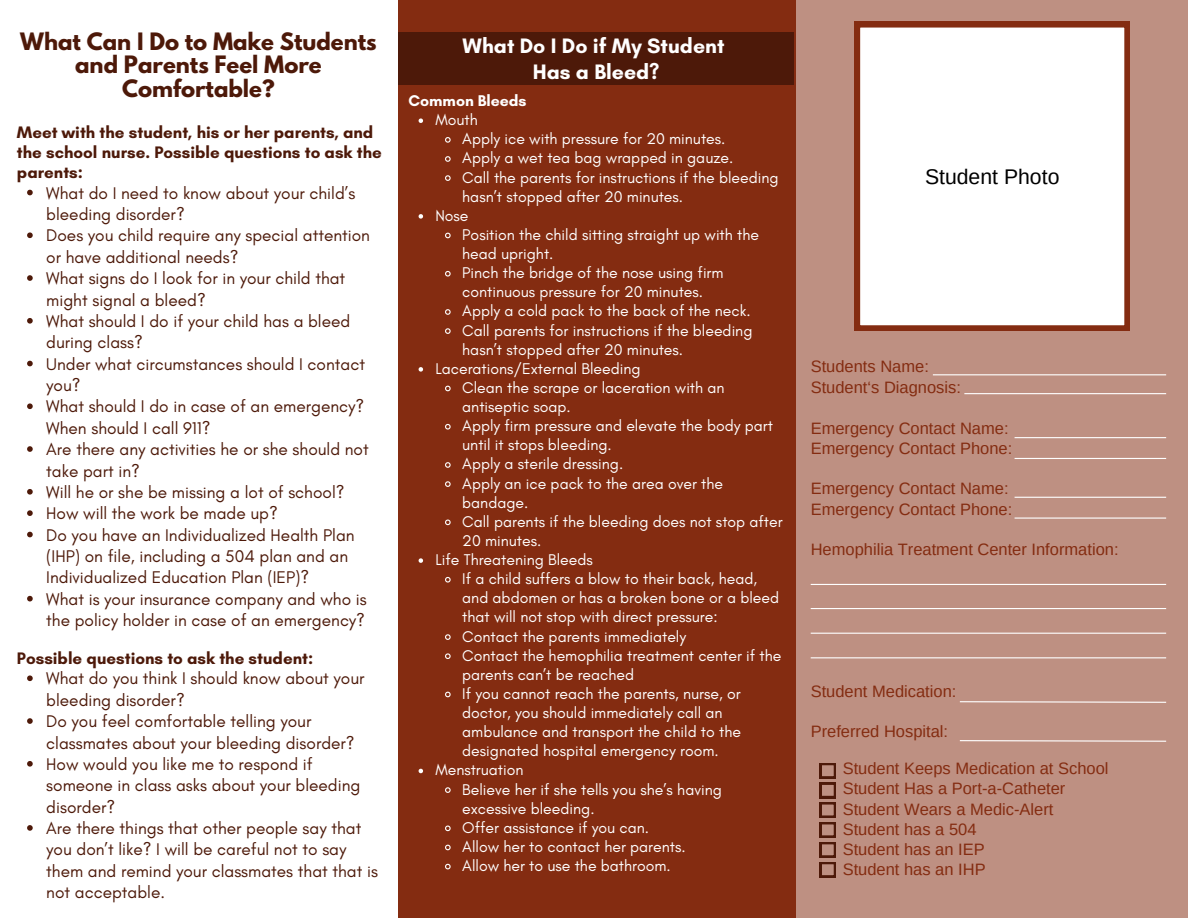
<style>
.page{position:relative;width:1188px;height:918px;background:#fff}
.page>*{position:absolute;margin:0;border:0;box-sizing:border-box;transform-origin:0 0}
.t1{font:700 21.3px/23.7px "League Spartan";color:#4d1909;text-align:center}
.t2{font:700 21.3px "Glacial Indifference";color:#fff}
.t3{font:21.3px "Arimo";color:#000}
.t4{font:17.25px/21.3px "Glacial Indifference";color:#4d1909}
.t5{font:700 16.95px/20.2px "Glacial Indifference";color:#4d1909}
.t6{font:16.5px "Arimo";color:#842c11}
.t7{font:15.9px/19.2px "Glacial Indifference";color:#fff}
.t8{font:700 15.9px "Glacial Indifference";color:#fff}
</style>
<div class="page">
<div style="left:398px;top:0;width:790px;height:918px;background:#842c11"></div>
<div style="left:398px;top:32px;width:396px;height:52px;background:#4d1909"></div>
<svg style="left:419px;top:118px;width:4px;height:5px"></svg>
<svg style="left:445px;top:137px;width:6px;height:6px"></svg>
<svg style="left:445px;top:156px;width:6px;height:6px"></svg>
<svg style="left:445px;top:175px;width:6px;height:6px"></svg>
<svg style="left:419px;top:214px;width:4px;height:5px"></svg>
<svg style="left:445px;top:232px;width:6px;height:7px"></svg>
<svg style="left:445px;top:270px;width:6px;height:7px"></svg>
<svg style="left:445px;top:309px;width:6px;height:6px"></svg>
<svg style="left:445px;top:328px;width:6px;height:6px"></svg>
<svg style="left:419px;top:367px;width:4px;height:5px"></svg>
<svg style="left:445px;top:385px;width:6px;height:7px"></svg>
<svg style="left:445px;top:423px;width:6px;height:7px"></svg>
<svg style="left:445px;top:462px;width:6px;height:6px"></svg>
<svg style="left:445px;top:481px;width:6px;height:6px"></svg>
<svg style="left:445px;top:519px;width:6px;height:7px"></svg>
<svg style="left:419px;top:558px;width:4px;height:5px"></svg>
<svg style="left:445px;top:576px;width:6px;height:7px"></svg>
<svg style="left:445px;top:634px;width:6px;height:6px"></svg>
<svg style="left:445px;top:653px;width:6px;height:6px"></svg>
<svg style="left:445px;top:691px;width:6px;height:7px"></svg>
<svg style="left:419px;top:769px;width:4px;height:4px"></svg>
<svg style="left:445px;top:787px;width:6px;height:6px"></svg>
<svg style="left:445px;top:825px;width:6px;height:7px"></svg>
<svg style="left:445px;top:844px;width:6px;height:7px"></svg>
<svg style="left:445px;top:863px;width:6px;height:7px"></svg>
<div style="left:797px;top:0;width:391px;height:918px;background:#be9082"></div>
<hr style="left:933px;top:374px;width:233px;height:1px;background:#fff">
<hr style="left:964px;top:393px;width:202px;height:1px;background:#fff">
<hr style="left:1015px;top:437px;width:151px;height:1px;background:#fff">
<hr style="left:1015px;top:458px;width:151px;height:1px;background:#fff">
<hr style="left:811px;top:584px;width:355px;height:1px;background:#fff">
<hr style="left:811px;top:608px;width:355px;height:1px;background:#fff">
<svg style="left:959px;top:701px;width:208px;height:2px"></svg>
<hr style="left:1015px;top:497px;width:151px;height:1px;background:#fff">
<hr style="left:1015px;top:518px;width:151px;height:1px;background:#fff">
<svg style="left:959px;top:740px;width:208px;height:2px"></svg>
<svg style="left:855px;top:22px;width:275px;height:309px;background:#f5efed"></svg>
<svg style="left:27px;top:675px;width:6px;height:6px"></svg>
<svg style="left:27px;top:718px;width:6px;height:6px"></svg>
<svg style="left:27px;top:761px;width:6px;height:6px"></svg>
<svg style="left:27px;top:825px;width:6px;height:6px"></svg>
<svg style="left:27px;top:190px;width:6px;height:5px"></svg>
<svg style="left:27px;top:232px;width:6px;height:6px"></svg>
<svg style="left:27px;top:275px;width:6px;height:6px"></svg>
<svg style="left:27px;top:318px;width:6px;height:6px"></svg>
<svg style="left:27px;top:361px;width:6px;height:5px"></svg>
<svg style="left:27px;top:403px;width:6px;height:6px"></svg>
<svg style="left:27px;top:446px;width:6px;height:6px"></svg>
<svg style="left:27px;top:489px;width:6px;height:6px"></svg>
<svg style="left:27px;top:510px;width:6px;height:6px"></svg>
<svg style="left:27px;top:532px;width:6px;height:5px"></svg>
<svg style="left:27px;top:596px;width:6px;height:5px"></svg>
<svg style="left:820px;top:763px;width:16px;height:114px"></svg>
<hr style="left:811px;top:633px;width:355px;height:1px;background:#fff">
<hr style="left:811px;top:657px;width:355px;height:1px;background:#fff">
<p class="t1" style="left:20px;top:32px;width:358px">What Can I Do to Make Students and Parents Feel More<br>Comfortable?</p>
<p class="t2" style="left:463px;top:32px;width:263px">What Do I Do if My Student</p>
<p class="t2" style="left:533px;top:58px;width:128px">Has a Bleed?</p>
<p class="t8" style="left:408px;top:91px;width:120px">Common Bleeds</p>
<p class="t5" style="left:17px;top:121px;width:366px">Meet with the student, his or her parents, and the school nurse. Possible questions to ask the parents:</p>
<p class="t4" style="left:46px;top:182px;width:311px">What do I need to know about your child’s bleeding disorder?</p>
<p class="t4" style="left:46px;top:225px;width:325px">Does you child require any special attention or have additional needs?</p>
<p class="t4" style="left:46px;top:268px;width:301px">What signs do I look for in your child that might signal a bleed?</p>
<p class="t4" style="left:46px;top:310px;width:306px">What should I do if your child has a bleed during class?</p>
<p class="t4" style="left:46px;top:353px;width:320px">Under what circumstances should I contact you?</p>
<p class="t4" style="left:46px;top:396px;width:320px">What should I do in case of an emergency?<br>When should I call 911?</p>
<p class="t4" style="left:46px;top:439px;width:324px">Are there any activities he or she should not take part in?</p>
<p class="t4" style="left:46px;top:481px;width:300px">Will he or she be missing a lot of school?</p>
<p class="t4" style="left:46px;top:503px;width:233px">How will the work be made up?</p>
<p class="t4" style="left:46px;top:524px;width:310px">Do you have an Individualized Health Plan (IHP) on file, including a 504 plan and an<br>Individualized Education Plan (IEP)?</p>
<p class="t4" style="left:46px;top:588px;width:322px">What is your insurance company and who is the policy holder in case of an emergency?</p>
<p class="t5" style="left:17px;top:648px;width:298px">Possible questions to ask the student:</p>
<p class="t4" style="left:46px;top:668px;width:320px">What do you think I should know about your bleeding disorder?</p>
<p class="t4" style="left:46px;top:711px;width:310px">Do you feel comfortable telling your classmates about your bleeding disorder?</p>
<p class="t4" style="left:46px;top:753px;width:316px">How would you like me to respond if someone in class asks about your bleeding disorder?</p>
<p class="t4" style="left:46px;top:817px;width:333px">Are there things that other people say that you don’t like? I will be careful not to say them and remind your classmates that that is not acceptable.</p>
<p class="t7" style="left:435px;top:110px;width:44px">Mouth</p>
<p class="t7" style="left:462px;top:129px;width:265px">Apply ice with pressure for 20 minutes.</p>
<p class="t7" style="left:462px;top:148px;width:273px">Apply a wet tea bag wrapped in gauze.</p>
<p class="t7" style="left:462px;top:167px;width:318px">Call the parents for instructions if the bleeding hasn’t stopped after 20 minutes.</p>
<p class="t7" style="left:435px;top:206px;width:35px">Nose</p>
<p class="t7" style="left:462px;top:225px;width:298px">Position the child sitting straight up with the head upright.</p>
<p class="t7" style="left:462px;top:263px;width:263px">Pinch the bridge of the nose using firm continuous pressure for 20 minutes.</p>
<p class="t7" style="left:462px;top:301px;width:290px">Apply a cold pack to the back of the neck.</p>
<p class="t7" style="left:462px;top:320px;width:292px">Call parents for instructions if the bleeding hasn’t stopped after 20 minutes.</p>
<p class="t7" style="left:435px;top:359px;width:207px">Lacerations/External Bleeding</p>
<p class="t7" style="left:462px;top:378px;width:264px">Clean the scrape or laceration with an antiseptic soap.</p>
<p class="t7" style="left:462px;top:416px;width:312px">Apply firm pressure and elevate the body part until it stops bleeding.</p>
<p class="t7" style="left:462px;top:454px;width:162px">Apply a sterile dressing.</p>
<p class="t7" style="left:462px;top:473px;width:262px">Apply an ice pack to the area over the bandage.</p>
<p class="t7" style="left:462px;top:512px;width:322px">Call parents if the bleeding does not stop after<br>20 minutes.</p>
<p class="t7" style="left:435px;top:550px;width:159px">Life Threatening Bleeds</p>
<p class="t7" style="left:462px;top:569px;width:318px">If a child suffers a blow to their back, head, and abdomen or has a broken bone or a bleed that will not stop with direct pressure:</p>
<p class="t7" style="left:462px;top:626px;width:225px">Contact the parents immediately</p>
<p class="t7" style="left:462px;top:646px;width:321px">Contact the hemophilia treatment center if the parents can’t be reached</p>
<p class="t7" style="left:462px;top:684px;width:280px">If you cannot reach the parents, nurse, or doctor, you should immediately call an ambulance and transport the child to the designated hospital emergency room.</p>
<p class="t7" style="left:435px;top:760px;width:90px">Menstruation</p>
<p class="t7" style="left:462px;top:779px;width:261px">Believe her if she tells you she’s having excessive bleeding.</p>
<p class="t7" style="left:462px;top:818px;width:188px">Offer assistance if you can.</p>
<p class="t7" style="left:462px;top:837px;width:225px">Allow her to contact her parents.</p>
<p class="t7" style="left:462px;top:856px;width:210px">Allow her to use the bathroom.</p>
<p class="t3" style="left:925px;top:165px;width:136px">Student Photo</p>
<p class="t6" style="left:811px;top:357px;width:120px">Students Name:</p>
<p class="t6" style="left:811px;top:378px;width:152px">Student‘s Diagnosis:</p>
<p class="t6" style="left:811px;top:419px;width:199px">Emergency Contact Name:</p>
<p class="t6" style="left:811px;top:439px;width:203px">Emergency Contact Phone:</p>
<p class="t6" style="left:811px;top:480px;width:199px">Emergency Contact Name:</p>
<p class="t6" style="left:811px;top:500px;width:203px">Emergency Contact Phone:</p>
<p class="t6" style="left:811px;top:540px;width:309px">Hemophilia Treatment Center Information:</p>
<p class="t6" style="left:811px;top:682px;width:147px">Student Medication:</p>
<p class="t6" style="left:811px;top:723px;width:139px">Preferred Hospital:</p>
<p class="t6" style="left:843px;top:759px;width:267px">Student Keeps Medication at School</p>
<p class="t6" style="left:843px;top:779px;width:224px">Student Has a Port-a-Catheter</p>
<p class="t6" style="left:843px;top:800px;width:212px">Student Wears a Medic-Alert</p>
<p class="t6" style="left:843px;top:820px;width:135px">Student has a 504</p>
<p class="t6" style="left:843px;top:840px;width:144px">Student has an IEP</p>
<p class="t6" style="left:843px;top:860px;width:144px">Student has an IHP</p>
</div>
